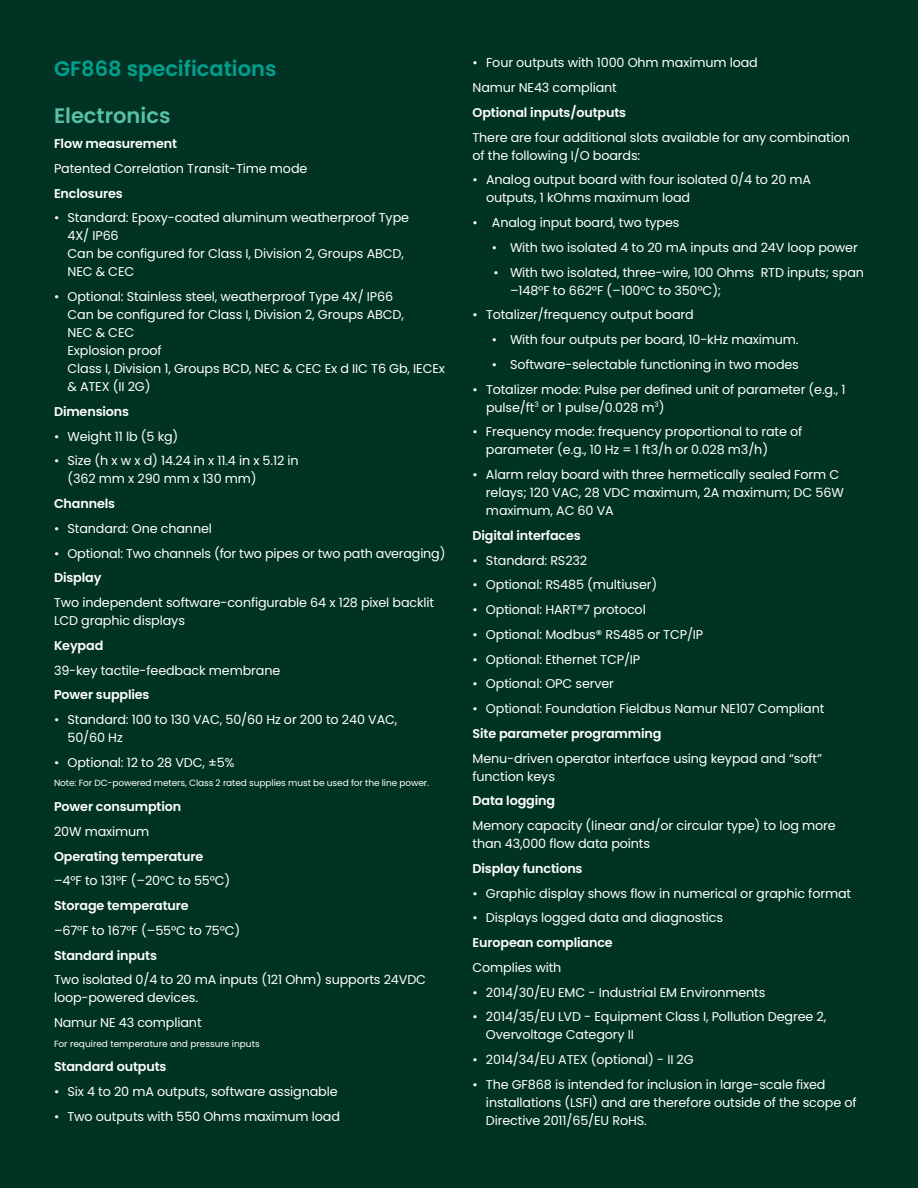
<style>
.page{position:relative;width:918px;height:1188px;background:#003323}
.page>*{position:absolute;margin:0;border:0;box-sizing:border-box;transform-origin:0 0}
.t1{font:600 21px "Poppins";color:#00a08f}
.t2{font:600 21px "Poppins";color:#59c1a3}
.t3{font:12.75px/18px "Poppins";letter-spacing:-.01em;color:#fff}
.t4{font:600 12.75px "Poppins";letter-spacing:-.01em;color:#fff}
.t5{font:9px "Poppins";letter-spacing:-.01em;color:#fff}
</style>
<div class="page">
<h1 class="t1" style="left:54px;top:57px;width:224px">GF868 specifications</h1>
<h1 class="t2" style="left:54px;top:104px;width:118px">Electronics</h1>
<p class="t4" style="left:54px;top:136px;width:125px">Flow measurement</p>
<p class="t3" style="left:54px;top:159px;width:255px">Patented Correlation Transit-Time mode</p>
<p class="t4" style="left:54px;top:186px;width:70px">Enclosures</p>
<p class="t3" style="left:68px;top:209px;width:343px;text-indent:-14px">• Standard: Epoxy-coated aluminum weatherproof Type<br>4X/ IP66<br>Can be configured for Class I, Division 2, Groups ABCD,<br>NEC &amp; CEC</p>
<p class="t3" style="left:68px;top:288px;width:379px;text-indent:-14px">• Optional: Stainless steel, weatherproof Type 4X/ IP66<br>Can be configured for Class I, Division 2, Groups ABCD,<br>NEC &amp; CEC<br>Explosion proof<br>Class I, Division 1, Groups BCD, NEC &amp; CEC Ex d IIC T6 Gb, IECEx &amp; ATEX (II 2G)</p>
<p class="t4" style="left:54px;top:404px;width:77px">Dimensions</p>
<p class="t3" style="left:54px;top:427px;width:126px">• Weight 11 lb (5 kg)</p>
<p class="t3" style="left:68px;top:452px;width:233px;text-indent:-14px">• Size (h x w x d) 14.24 in x 11.4 in x 5.12 in (362 mm x 290 mm x 130 mm)</p>
<p class="t4" style="left:54px;top:496px;width:63px">Channels</p>
<p class="t3" style="left:54px;top:519px;width:159px">• Standard: One channel</p>
<p class="t3" style="left:54px;top:544px;width:393px">• Optional: Two channels (for two pipes or two path averaging)</p>
<p class="t4" style="left:54px;top:570px;width:49px">Display</p>
<p class="t3" style="left:54px;top:594px;width:382px">Two independent software-configurable 64 x 128 pixel backlit<br>LCD graphic displays</p>
<p class="t4" style="left:54px;top:638px;width:51px">Keypad</p>
<p class="t3" style="left:54px;top:661px;width:228px">39-key tactile-feedback membrane</p>
<p class="t4" style="left:54px;top:687px;width:97px">Power supplies</p>
<p class="t3" style="left:68px;top:711px;width:331px;text-indent:-14px">• Standard: 100 to 130 VAC, 50/60 Hz or 200 to 240 VAC,<br>50/60 Hz</p>
<p class="t3" style="left:54px;top:753px;width:182px">• Optional: 12 to 28 VDC, ±5%</p>
<p class="t5" style="left:54px;top:778px;width:377px">Note: For DC-powered meters, Class 2 rated supplies must be used for the line power.</p>
<p class="t4" style="left:54px;top:799px;width:129px">Power consumption</p>
<p class="t3" style="left:54px;top:822px;width:97px">20W maximum</p>
<p class="t4" style="left:54px;top:849px;width:151px">Operating temperature</p>
<p class="t3" style="left:54px;top:872px;width:178px">–4°F to 131°F (–20°C to 55°C)</p>
<p class="t4" style="left:54px;top:898px;width:136px">Storage temperature</p>
<p class="t3" style="left:54px;top:921px;width:188px">–67°F to 167°F (–55°C to 75°C)</p>
<p class="t4" style="left:54px;top:948px;width:105px">Standard inputs</p>
<p class="t3" style="left:54px;top:971px;width:374px">Two isolated 0/4 to 20 mA inputs (121 Ohm) supports 24VDC loop-powered devices.</p>
<p class="t3" style="left:54px;top:1014px;width:149px">Namur NE 43 compliant</p>
<p class="t5" style="left:54px;top:1038px;width:207px">For required temperature and pressure inputs</p>
<p class="t4" style="left:54px;top:1059px;width:114px">Standard outputs</p>
<p class="t3" style="left:54px;top:1083px;width:285px">• Six 4 to 20 mA outputs, software assignable</p>
<p class="t3" style="left:54px;top:1107px;width:288px">• Two outputs with 550 Ohms maximum load</p>
<p class="t3" style="left:473px;top:51px;width:287px;line-height:24.8px">• Four outputs with 1000 Ohm maximum load<br>Namur NE43 compliant</p>
<p class="t4" style="left:473px;top:105px;width:155px">Optional inputs/outputs</p>
<p class="t3" style="left:473px;top:128px;width:379px">There are four additional slots available for any combination of the following I/O boards:</p>
<p class="t3" style="left:486px;top:171px;width:327px;text-indent:-14px">• Analog output board with four isolated 0/4 to 20 mA outputs, 1 kOhms maximum load</p>
<p class="t3" style="left:473px;top:214px;width:209px">• Analog input board, two types</p>
<p class="t3" style="left:492px;top:238px;width:367px">• With two isolated 4 to 20 mA inputs and 24V loop power</p>
<p class="t3" style="left:510px;top:263px;width:355px;text-indent:-16px">• With two isolated, three-wire, 100 Ohms RTD inputs; span –148°F to 662°F (–100°C to 350°C);</p>
<p class="t3" style="left:473px;top:306px;width:223px">• Totalizer/frequency output board</p>
<p class="t3" style="left:492px;top:331px;width:308px">• With four outputs per board, 10-kHz maximum.</p>
<p class="t3" style="left:492px;top:355px;width:308px">• Software-selectable functioning in two modes</p>
<p class="t3" style="left:486px;top:380px;width:361px;text-indent:-14px">• Totalizer mode: Pulse per defined unit of parameter (e.g., 1 pulse/ft<sup>3</sup> or 1 pulse/0.028 m<sup>3</sup>)</p>
<p class="t3" style="left:486px;top:423px;width:318px;text-indent:-14px">• Frequency mode: frequency proportional to rate of parameter (e.g., 10 Hz = 1 ft3/h or 0.028 m3/h)</p>
<p class="t3" style="left:486px;top:466px;width:359px;text-indent:-14px">• Alarm relay board with three hermetically sealed Form C relays; 120 VAC, 28 VDC maximum, 2A maximum; DC 56W maximum, AC 60 VA</p>
<p class="t4" style="left:472px;top:528px;width:110px">Digital interfaces</p>
<p class="t3" style="left:472px;top:551px;width:116px">• Standard: RS232</p>
<p class="t3" style="left:472px;top:576px;width:186px">• Optional: RS485 (multiuser)</p>
<p class="t3" style="left:472px;top:601px;width:175px">• Optional: HART®7 protocol</p>
<p class="t3" style="left:472px;top:625px;width:232px">• Optional: Modbus® RS485 or TCP/IP</p>
<p class="t3" style="left:472px;top:650px;width:169px">• Optional: Ethernet TCP/IP</p>
<p class="t3" style="left:472px;top:675px;width:143px">• Optional: OPC server</p>
<p class="t3" style="left:472px;top:700px;width:353px">• Optional: Foundation Fieldbus Namur NE107 Compliant</p>
<p class="t4" style="left:472px;top:726px;width:190px">Site parameter programming</p>
<p class="t3" style="left:472px;top:749px;width:351px">Menu-driven operator interface using keypad and “soft” function keys</p>
<p class="t4" style="left:472px;top:794px;width:84px">Data logging</p>
<p class="t3" style="left:472px;top:817px;width:365px">Memory capacity (linear and/or circular type) to log more than 43,000 flow data points</p>
<p class="t4" style="left:472px;top:861px;width:112px">Display functions</p>
<p class="t3" style="left:472px;top:884px;width:380px">• Graphic display shows flow in numerical or graphic format</p>
<p class="t3" style="left:472px;top:909px;width:252px">• Displays logged data and diagnostics</p>
<p class="t4" style="left:472px;top:935px;width:142px">European compliance</p>
<p class="t3" style="left:472px;top:958px;width:90px">Complies with</p>
<p class="t3" style="left:472px;top:983px;width:294px">• 2014/30/EU EMC - Industrial EM Environments</p>
<p class="t3" style="left:486px;top:1008px;width:342px;text-indent:-14px">• 2014/35/EU LVD - Equipment Class I, Pollution Degree 2,<br>Overvoltage Category II</p>
<p class="t3" style="left:472px;top:1051px;width:223px">• 2014/34/EU ATEX (optional) - II 2G</p>
<p class="t3" style="left:486px;top:1075px;width:372px;text-indent:-14px">• The GF868 is intended for inclusion in large-scale fixed installations (LSFI) and are therefore outside of the scope of<br>Directive 2011/65/EU RoHS.</p>
</div>
